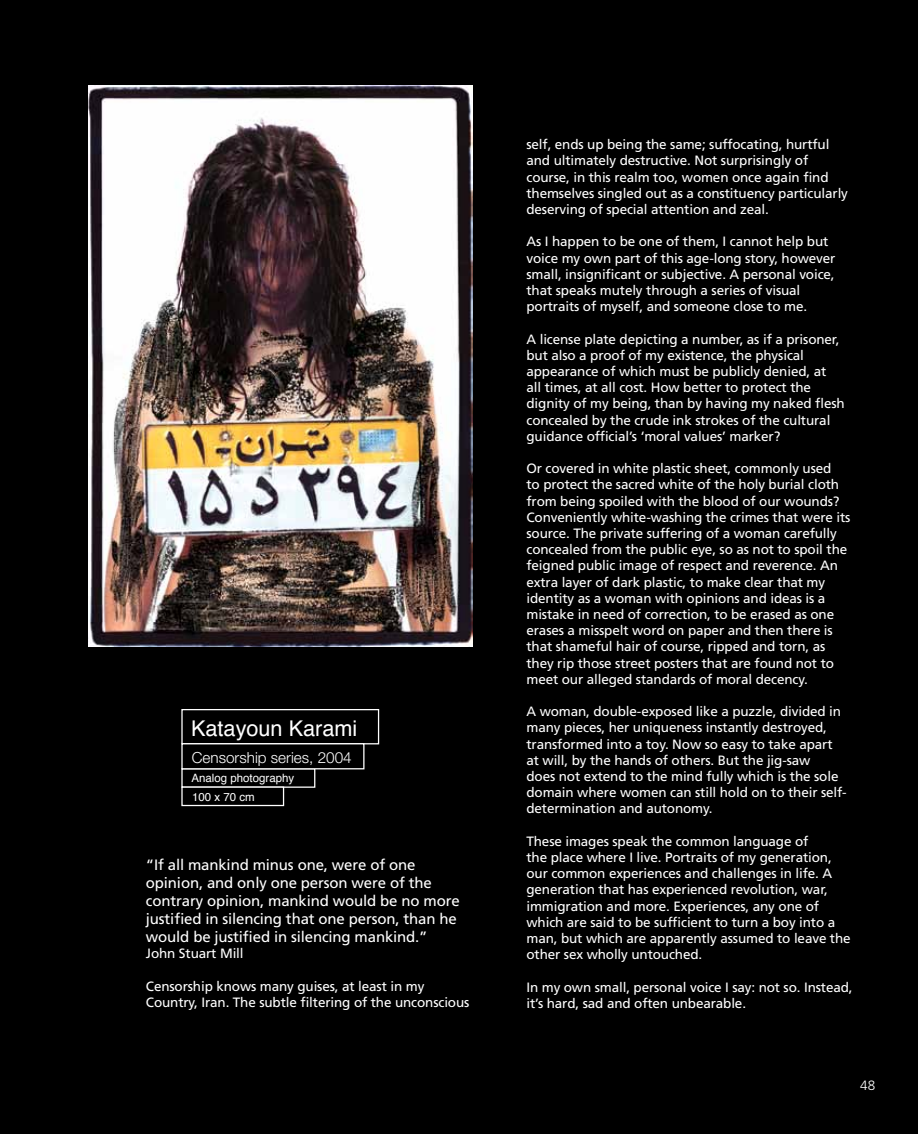
<style>
.page{position:relative;width:918px;height:1134px;background:#000}
.page>*{position:absolute;margin:0;border:0;box-sizing:border-box;transform-origin:0 0}
.t1{font:21.6px "Helvetica";color:#fff}
.t2{font:300 15.3px "Helvetica Neue";color:#fff}
.t3{font:15px/18px "Frutiger LT Std";letter-spacing:-.01em;color:#fff}
.t4{font:13.5px/16.2px "Frutiger LT Std";letter-spacing:-.01em;color:#fff}
.t5{font:300 13.5px "Frutiger";color:#fff}
.t6{font:11.55px/18.9px "Helvetica";color:#fff}
</style>
<div class="page">
<img style="left:88px;top:86px;width:384px;height:560px">
<div style="left:181px;top:709px;width:198px;height:35px;border:1px solid #fff"></div>
<div style="left:181px;top:787px;width:103px;height:19px;border:1px solid #fff"></div>
<div style="left:181px;top:743px;width:184px;height:26px;border:1px solid #fff"></div>
<h1 class="t1" style="left:191px;top:713px;width:168px">Katayoun Karami</h1>
<p class="t6" style="left:192px;top:770px;width:104px">Analog photography<br>100 x 70 cm</p>
<p class="t2" style="left:192px;top:748px;width:161px">Censorship series, 2004</p>
<p class="t3" style="left:146px;top:856px;width:315px">“If all mankind minus one, were of one opinion, and only one person were of the contrary opinion, mankind would be no more justified in silencing that one person, than he would be justified in silencing mankind.”</p>
<p class="t4" style="left:146px;top:946px;width:99px">John Stuart Mill</p>
<p class="t4" style="left:146px;top:978px;width:325px">Censorship knows many guises, at least in my<br>Country, Iran. The subtle filtering of the unconscious</p>
<p class="t4" style="left:526px;top:137px;width:323px">self, ends up being the same; suffocating, hurtful and ultimately destructive. Not surprisingly of course, in this realm too, women once again find themselves singled out as a constituency particularly deserving of special attention and zeal.</p>
<p class="t4" style="left:526px;top:234px;width:311px">As I happen to be one of them, I cannot help but voice my own part of this age-long story, however small, insignificant or subjective. A personal voice, that speaks mutely through a series of visual portraits of myself, and someone close to me.</p>
<p class="t4" style="left:526px;top:331px;width:320px">A license plate depicting a number, as if a prisoner, but also a proof of my existence, the physical appearance of which must be publicly denied, at<br>all times, at all cost. How better to protect the dignity of my being, than by having my naked flesh concealed by the crude ink strokes of the cultural guidance official’s ‘moral values’ marker?</p>
<p class="t4" style="left:526px;top:461px;width:326px">Or covered in white plastic sheet, commonly used<br>to protect the sacred white of the holy burial cloth from being spoiled with the blood of our wounds?<br>Conveniently white-washing the crimes that were its source. The private suffering of a woman carefully concealed from the public eye, so as not to spoil the feigned public image of respect and reverence. An extra layer of dark plastic, to make clear that my identity as a woman with opinions and ideas is a mistake in need of correction, to be erased as one erases a misspelt word on paper and then there is that shameful hair of course, ripped and torn, as they rip those street posters that are found not to meet our alleged standards of moral decency.</p>
<p class="t4" style="left:526px;top:704px;width:322px">A woman, double-exposed like a puzzle, divided in many pieces, her uniqueness instantly destroyed, transformed into a toy. Now so easy to take apart at will, by the hands of others. But the jig-saw<br>does not extend to the mind fully which is the sole domain where women can still hold on to their self&shy;determination and autonomy.</p>
<p class="t4" style="left:526px;top:833px;width:326px">These images speak the common language of<br>the place where I live. Portraits of my generation, our common experiences and challenges in life. A generation that has experienced revolution, war, immigration and more. Experiences, any one of which are said to be sufficient to turn a boy into a man, but which are apparently assumed to leave the other sex wholly untouched.</p>
<p class="t4" style="left:526px;top:979px;width:328px">In my own small, personal voice I say: not so. Instead, it’s hard, sad and often unbearable.</p>
<p class="t5" style="left:860px;top:1078px;width:17px">48</p>
</div>
